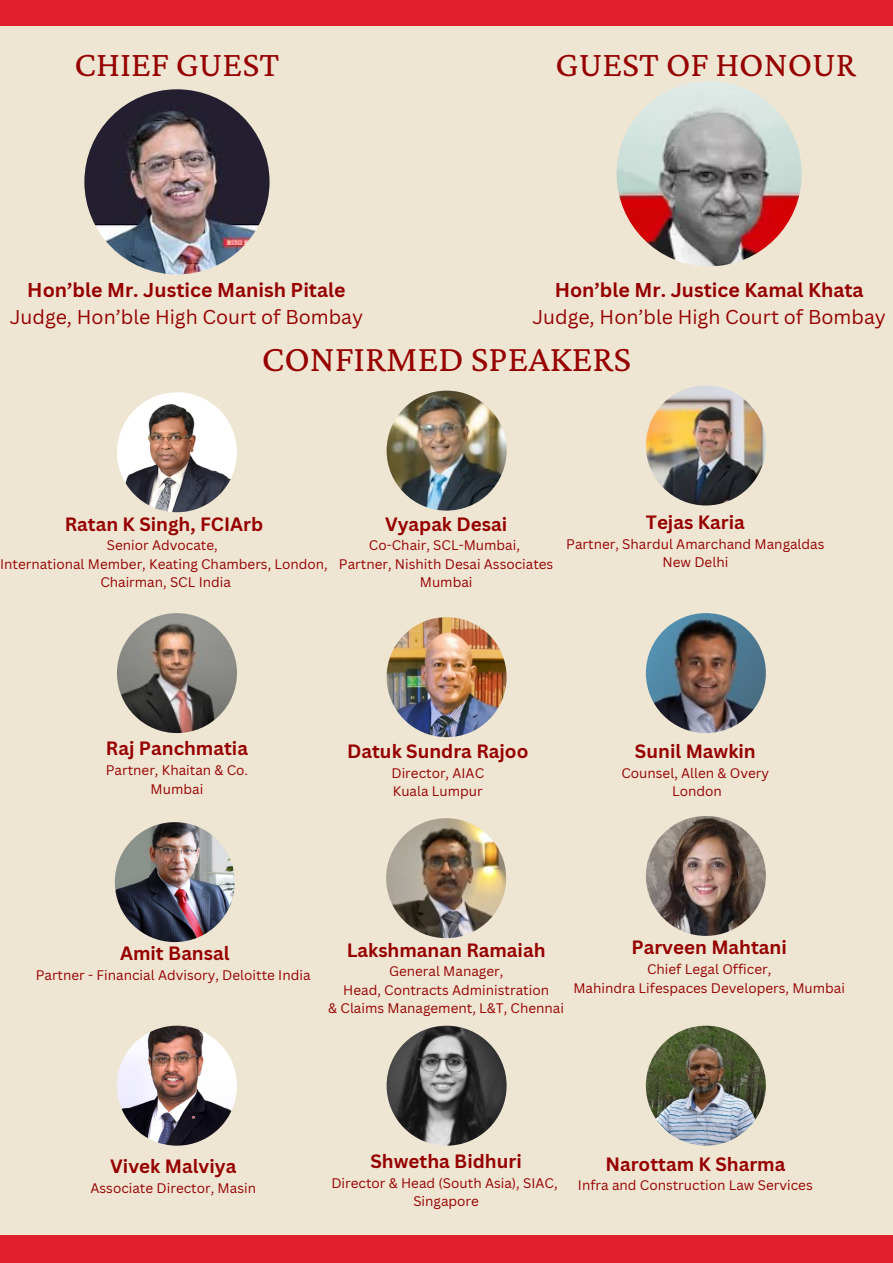
<style>
.page{position:relative;width:893px;height:1263px;background:#eee6d3}
.page>*{position:absolute;margin:0;border:0;box-sizing:border-box;transform-origin:0 0}
.t1{font:38.03px "Crimson Pro";color:#960000}
.t2{font:36.53px "Crimson Pro";color:#960000}
.t3{font:19.5px/27px "Canva Sans";color:#960000;text-align:center}
.t4{font:700 18.75px "Canva Sans";color:#960000}
.t5{font:13.5px/18.6px "Canva Sans";color:#960000}
.s1{font-weight:700}
</style>
<div class="page">
<div style="left:0;top:0;width:893px;height:26px;background:#e0202c"></div>
<div style="left:0;top:1235px;width:893px;height:28px;background:#e0202c"></div>
<img style="left:117px;top:392px;width:120px;height:120px;border-radius:50%">
<img style="left:386px;top:391px;width:120px;height:120px;border-radius:50%">
<img style="left:646px;top:385px;width:120px;height:120px;border-radius:50%">
<img style="left:117px;top:613px;width:120px;height:120px;border-radius:50%">
<img style="left:386px;top:617px;width:120px;height:120px;border-radius:50%">
<img style="left:117px;top:1026px;width:120px;height:119px;border-radius:50%">
<img style="left:386px;top:1026px;width:120px;height:119px;border-radius:50%">
<img style="left:115px;top:822px;width:120px;height:120px;border-radius:50%">
<img style="left:84px;top:89px;width:185px;height:185px;border-radius:50%">
<img style="left:616px;top:81px;width:185px;height:185px;border-radius:50%">
<img style="left:386px;top:818px;width:120px;height:120px;border-radius:50%">
<img style="left:646px;top:816px;width:120px;height:120px;border-radius:50%">
<img style="left:646px;top:613px;width:120px;height:120px;border-radius:50%">
<img style="left:646px;top:1026px;width:120px;height:119px;border-radius:50%">
<p class="t2" style="left:75px;top:43px;width:206px">CHIEF GUEST</p>
<p class="t2" style="left:555px;top:43px;width:302px">GUEST OF HONOUR</p>
<p class="t3" style="left:10px;top:276px;width:355px"><span class="s1">Hon’ble Mr. Justice Manish Pitale<br></span>Judge, Hon’ble High Court of Bombay</p>
<p class="t3" style="left:532px;top:276px;width:355px"><span class="s1">Hon’ble Mr. Justice Kamal Khata<br></span>Judge, Hon’ble High Court of Bombay</p>
<p class="t1" style="left:262px;top:337px;width:371px">CONFIRMED SPEAKERS</p>
<p class="t4" style="left:65px;top:511px;width:200px">Ratan K Singh, FCIArb</p>
<p class="t5" style="left:107px;top:536px;width:112px">Senior Advocate,</p>
<p class="t5" style="left:0;top:554px;width:329px">International Member, Keating Chambers, London,</p>
<p class="t5" style="left:100px;top:573px;width:132px">Chairman, SCL India</p>
<p class="t4" style="left:385px;top:511px;width:124px">Vyapak Desai</p>
<p class="t5" style="left:369px;top:536px;width:152px">Co-Chair, SCL-Mumbai,</p>
<p class="t5" style="left:339px;top:554px;width:216px">Partner, Nishith Desai Associates</p>
<p class="t5" style="left:420px;top:573px;width:54px">Mumbai</p>
<p class="t4" style="left:646px;top:509px;width:100px">Tejas Karia</p>
<p class="t5" style="left:566px;top:534px;width:260px">Partner, Shardul Amarchand Mangaldas</p>
<p class="t5" style="left:662px;top:553px;width:67px">New Delhi</p>
<p class="t4" style="left:106px;top:735px;width:143px">Raj Panchmatia</p>
<p class="t5" style="left:106px;top:760px;width:144px">Partner, Khaitan &amp; Co.</p>
<p class="t5" style="left:151px;top:779px;width:54px">Mumbai</p>
<h2 class="t4" style="left:347px;top:738px;width:183px">Datuk Sundra Rajoo</h2>
<h2 class="t5" style="left:391px;top:763px;width:94px">Director, AIAC<br>Kuala Lumpur</h2>
<p class="t4" style="left:635px;top:738px;width:122px">Sunil Mawkin</p>
<p class="t5" style="left:621px;top:763px;width:149px">Counsel, Allen &amp; Overy</p>
<p class="t5" style="left:672px;top:782px;width:51px">London</p>
<p class="t4" style="left:120px;top:940px;width:111px">Amit Bansal</p>
<p class="t5" style="left:36px;top:965px;width:276px">Partner - Financial Advisory, Deloitte India</p>
<p class="t4" style="left:347px;top:936px;width:200px">Lakshmanan Ramaiah</p>
<p class="t5" style="left:389px;top:962px;width:116px">General Manager,</p>
<p class="t5" style="left:343px;top:980px;width:207px">Head, Contracts Administration</p>
<p class="t5" style="left:328px;top:999px;width:237px">&amp; Claims Management, L&amp;T, Chennai</p>
<p class="t4" style="left:631px;top:934px;width:157px">Parveen Mahtani</p>
<p class="t5" style="left:647px;top:959px;width:126px">Chief Legal Officer,</p>
<p class="t5" style="left:573px;top:978px;width:273px">Mahindra Lifespaces Developers, Mumbai</p>
<p class="t4" style="left:110px;top:1153px;width:128px">Vivek Malviya</p>
<p class="t5" style="left:90px;top:1178px;width:167px">Associate Director, Masin</p>
<p class="t4" style="left:370px;top:1148px;width:153px">Shwetha Bidhuri</p>
<p class="t5" style="left:331px;top:1173px;width:228px">Director &amp; Head (South Asia), SIAC,</p>
<p class="t5" style="left:413px;top:1192px;width:67px">Singapore</p>
<p class="t4" style="left:605px;top:1151px;width:181px">Narottam K Sharma</p>
<p class="t5" style="left:578px;top:1176px;width:236px">Infra and Construction Law Services</p>
</div>
